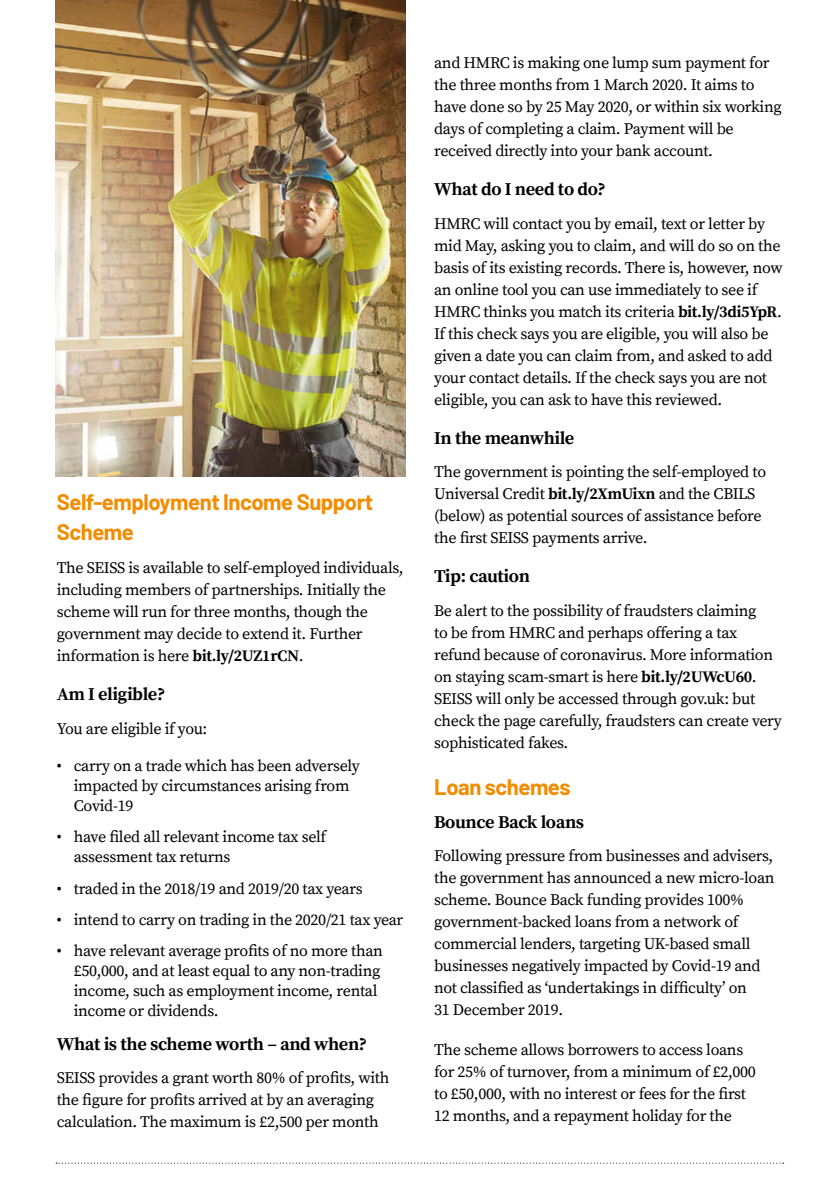
<style>
.page{position:relative;width:840px;height:1191px;background:#fff}
.page>*{position:absolute;margin:0;border:0;box-sizing:border-box;transform-origin:0 0}
.t1{font:700 22px/30px "Barlow";letter-spacing:-.02em;color:#f28c00}
.t2{font:700 18px "Source Serif Pro";letter-spacing:-.02em;color:#000}
.t3{font:16px/22px "Source Serif Pro";letter-spacing:-.02em;color:#000}
.s1{font-weight:700}
</style>
<div class="page">
<img style="left:56px;top:0;width:349px;height:477px">
<svg style="left:56px;top:1162px;width:727px;height:1px"></svg>
<h1 class="t1" style="left:57px;top:485px;width:318px">Self-employment Income Support<br>Scheme</h1>
<p class="t3" style="left:57px;top:558px;width:348px">The SEISS is available to self-employed individuals, including members of partnerships. Initially the scheme will run for three months, though the government may decide to extend it. Further information is here <span class="s1">bit.ly/2UZ1rCN</span>.</p>
<p class="t2" style="left:57px;top:684px;width:110px">Am I eligible?</p>
<p class="t3" style="left:57px;top:718px;width:152px">You are eligible if you:</p>
<p class="t3" style="left:74px;top:756px;width:287px;line-height:20px;text-indent:-17px">• carry on a trade which has been adversely impacted by circumstances arising from<br>Covid-19</p>
<p class="t3" style="left:74px;top:827px;width:254px;line-height:20px;text-indent:-17px">• have filed all relevant income tax self assessment tax returns</p>
<p class="t3" style="left:57px;top:878px;width:307px">• traded in the 2018/19 and 2019/20 tax years</p>
<p class="t3" style="left:57px;top:909px;width:348px">• intend to carry on trading in the 2020/21 tax year</p>
<p class="t3" style="left:74px;top:941px;width:310px;line-height:20px;text-indent:-17px">• have relevant average profits of no more than £50,000, and at least equal to any non-trading income, such as employment income, rental income or dividends.</p>
<p class="t2" style="left:57px;top:1033px;width:312px">What is the scheme worth – and when?</p>
<p class="t3" style="left:57px;top:1067px;width:334px">SEISS provides a grant worth 80% of profits, with the figure for profits arrived at by an averaging calculation. The maximum is £2,500 per month</p>
<p class="t3" style="left:434px;top:53px;width:349px">and HMRC is making one lump sum payment for the three months from 1 March 2020. It aims to have done so by 25 May 2020, or within six working days of completing a claim. Payment will be received directly into your bank account.</p>
<p class="t2" style="left:434px;top:179px;width:173px">What do I need to do?</p>
<p class="t3" style="left:434px;top:213px;width:350px">HMRC will contact you by email, text or letter by mid May, asking you to claim, and will do so on the basis of its existing records. There is, however, now an online tool you can use immediately to see if HMRC thinks you match its criteria <span class="s1">bit.ly/3di5YpR</span>.<br>If this check says you are eligible, you will also be given a date you can claim from, and asked to add your contact details. If the check says you are not eligible, you can ask to have this reviewed.</p>
<p class="t2" style="left:434px;top:427px;width:142px">In the meanwhile</p>
<p class="t3" style="left:434px;top:461px;width:333px">The government is pointing the self-employed to Universal Credit <span class="s1">bit.ly/2XmUixn</span> and the CBILS (below) as potential sources of assistance before the first SEISS payments arrive.</p>
<p class="t2" style="left:434px;top:566px;width:97px">Tip: caution</p>
<p class="t3" style="left:434px;top:600px;width:349px">Be alert to the possibility of fraudsters claiming<br>to be from HMRC and perhaps offering a tax refund because of coronavirus. More information on staying scam-smart is here <span class="s1">bit.ly/2UWcU60</span>.<br>SEISS will only be accessed through gov.uk: but check the page carefully, fraudsters can create very sophisticated fakes.</p>
<h1 class="t1" style="left:434px;top:770px;width:138px">Loan schemes</h1>
<p class="t2" style="left:434px;top:811px;width:151px">Bounce Back loans</p>
<p class="t3" style="left:434px;top:845px;width:342px">Following pressure from businesses and advisers, the government has announced a new micro-loan scheme. Bounce Back funding provides 100% government-backed loans from a network of commercial lenders, targeting UK-based small businesses negatively impacted by Covid-19 and not classified as ‘undertakings in difficulty’ on<br>31 December 2019.</p>
<p class="t3" style="left:434px;top:1038px;width:323px">The scheme allows borrowers to access loans for 25% of turnover, from a minimum of £2,000 to £50,000, with no interest or fees for the first 12 months, and a repayment holiday for the</p>
</div>
